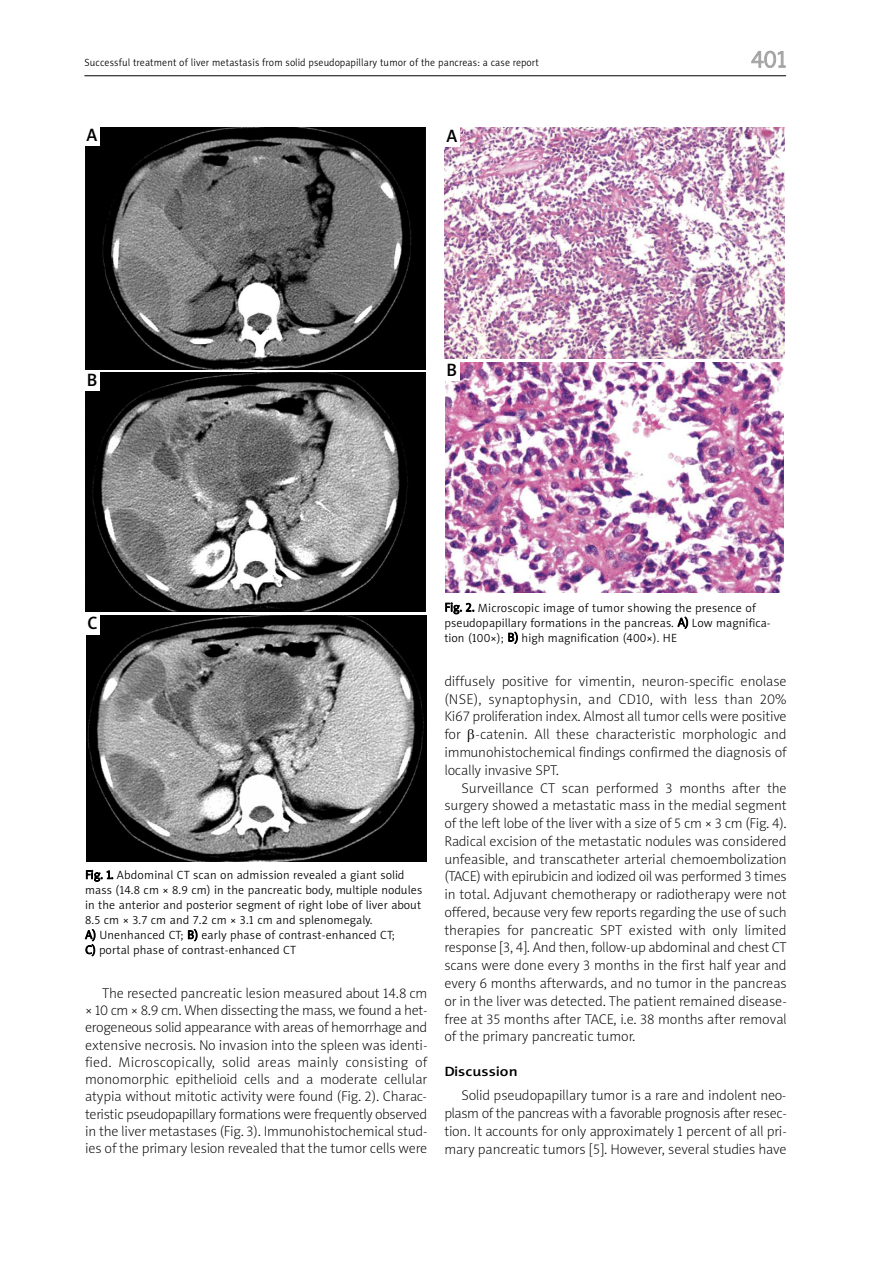
<style>
.page{position:relative;width:893px;height:1263px;background:#fff}
.page>*{position:absolute;margin:0;border:0;box-sizing:border-box;transform-origin:0 0}
.t1{font:24px "Naomi Sans EFNPS Light";color:#a3a3a3}
.t2{font:18px "Naomi Sans EFNPS Medium";color:#000}
.t3{font:14.25px/17.7px "Naomi Sans EFNPS Thin";color:#000;text-align:justify}
.t4{font:13.5px "Naomi Sans EFNPS Medium";color:#000;scale:1.2 1}
.t5{font:12px/15px "Naomi Sans EFNPS Light";letter-spacing:.015em;color:#000}
.t6{font:10.5px "Naomi Sans EFNPS Light";letter-spacing:.015em;color:#000;scale:.95 1}
</style>
<div class="page">
<img style="left:85px;top:128px;width:340px;height:241px">
<img style="left:85px;top:372px;width:340px;height:240px">
<img style="left:86px;top:615px;width:340px;height:247px">
<div style="left:84px;top:127px;width:15px;height:19px;background:#fff"></div>
<div style="left:85px;top:372px;width:15px;height:19px;background:#fff"></div>
<div style="left:85px;top:615px;width:15px;height:19px;background:#fff"></div>
<img style="left:444px;top:128px;width:341px;height:230px">
<img style="left:446px;top:362px;width:338px;height:231px">
<div style="left:444px;top:128px;width:15px;height:19px;background:#fff"></div>
<div style="left:444px;top:362px;width:15px;height:19px;background:#fff"></div>
<hr style="left:84px;top:75px;width:702px;height:1px;background:#000">
<p class="t6" style="left:84px;top:59px;width:480px">Successful treatment of liver metastasis from solid pseudopapillary tumor of the pancreas: a case report</p>
<h1 class="t1" style="left:751px;top:50px;width:37px">401</h1>
<p class="t2" style="left:87px;top:128px;width:12px">A</p>
<p class="t2" style="left:446px;top:129px;width:12px">A</p>
<p class="t2" style="left:87px;top:373px;width:12px">B</p>
<p class="t2" style="left:447px;top:363px;width:12px">B</p>
<p class="t2" style="left:87px;top:616px;width:12px">C</p>
<p class="t5" style="left:85px;top:868px;width:339px">Fig. 1. Abdominal CT scan on admission revealed a giant solid mass (14.8 cm × 8.9 cm) in the pancreatic body, multiple nodules in the anterior and posterior segment of right lobe of liver about 8.5 cm × 3.7 cm and 7.2 cm × 3.1 cm and splenomegaly.<br>A) Unenhanced CT; B) early phase of contrast-enhanced CT;<br>C) portal phase of contrast-enhanced CT</p>
<p class="t3" style="left:85px;top:985px;width:344px;line-height:17.2px;text-indent:17px">The resected pancreatic lesion measured about 14.8 cm × 10 cm × 8.9 cm. When dissecting the mass, we found a het&shy;erogeneous solid appearance with areas of hemorrhage and extensive necrosis. No invasion into the spleen was identi&shy;fied. Microscopically, solid areas mainly consisting of monomorphic epithelioid cells and a moderate cellular atypia without mitotic activity were found (Fig. 2). Charac&shy;teristic pseudopapillary formations were frequently observed in the liver metastases (Fig. 3). Immunohistochemical stud&shy;ies of the primary lesion revealed that the tumor cells were</p>
<p class="t5" style="left:444px;top:601px;width:328px">Fig. 2. Microscopic image of tumor showing the presence of pseudopapillary formations in the pancreas. A) Low magnifica&shy;tion (100×); B) high magnification (400×). HE</p>
<p class="t3" style="left:444px;top:673px;width:344px">diffusely positive for vimentin, neuron-specific enolase (NSE), synaptophysin, and CD10, with less than 20% Ki67 proliferation index. Almost all tumor cells were positive for -catenin. All these characteristic morphologic and immunohistochemical findings confirmed the diagnosis of locally invasive SPT.</p>
<p class="t3" style="left:444px;top:780px;width:344px;text-indent:17px">Surveillance CT scan performed 3 months after the surgery showed a metastatic mass in the medial segment of the left lobe of the liver with a size of 5 cm × 3 cm (Fig. 4).<br>Radical excision of the metastatic nodules was considered unfeasible, and transcatheter arterial chemoembolization (TACE) with epirubicin and iodized oil was performed 3 times in total. Adjuvant chemotherapy or radiotherapy were not offered, because very few reports regarding the use of such therapies for pancreatic SPT existed with only limited response [3, 4]. And then, follow-up abdominal and chest CT scans were done every 3 months in the first half year and every 6 months afterwards, and no tumor in the pancreas or in the liver was detected. The patient remained disease&shy;free at 35 months after TACE, i.e. 38 months after removal of the primary pancreatic tumor.</p>
<p class="t4" style="left:444px;top:1066px;width:63px">Discussion</p>
<p class="t3" style="left:444px;top:1088px;width:344px;text-indent:17px">Solid pseudopapillary tumor is a rare and indolent neo&shy;plasm of the pancreas with a favorable prognosis after resec&shy;tion. It accounts for only approximately 1 percent of all pri&shy;mary pancreatic tumors [5]. However, several studies have</p>
</div>
